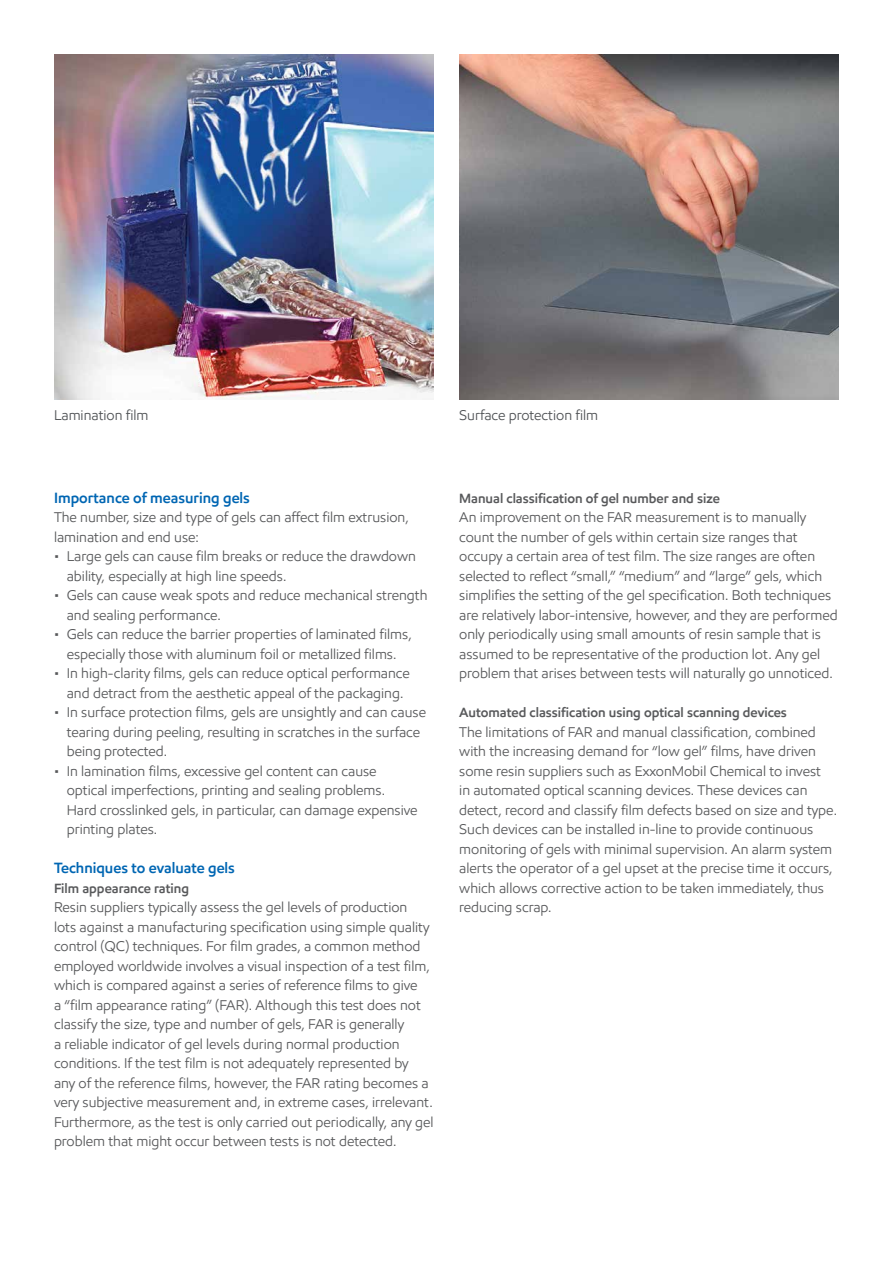
<style>
.page{position:relative;width:893px;height:1263px;background:#fff}
.page>*{position:absolute;margin:0;border:0;box-sizing:border-box;transform-origin:0 0}
.t1{font:600 15px "E Mprint";color:#0066b3}
.t2{font:14.25px/19.5px "E Mprint";color:#58595b}
.t3{font:14.25px "E Mprint";color:#505356}
.t4{font:600 13.5px "E Mprint";color:#58595b}
</style>
<div class="page">
<img style="left:54px;top:54px;width:380px;height:345px">
<img style="left:459px;top:54px;width:380px;height:345px">
<p class="t3" style="left:54px;top:407px;width:96px">Lamination film</p>
<p class="t3" style="left:459px;top:407px;width:140px">Surface protection film</p>
<p class="t1" style="left:54px;top:488px;width:197px">Importance of measuring gels</p>
<p class="t2" style="left:54px;top:507px;width:356px">The number, size and type of gels can affect film extrusion, lamination and end use:</p>
<p class="t2" style="left:67px;top:546px;width:351px;text-indent:-13px">• Large gels can cause film breaks or reduce the drawdown ability, especially at high line speeds.</p>
<p class="t2" style="left:67px;top:585px;width:362px;text-indent:-13px">• Gels can cause weak spots and reduce mechanical strength and sealing performance.</p>
<p class="t2" style="left:54px;top:624px;width:359px;text-align:center">• Gels can reduce the barrier properties of laminated films, especially those with aluminum foil or metallized films.</p>
<p class="t2" style="left:54px;top:663px;width:357px;text-align:center">• In high-clarity films, gels can reduce optical performance and detract from the aesthetic appeal of the packaging.</p>
<p class="t2" style="left:67px;top:702px;width:361px;text-indent:-13px">• In surface protection films, gels are unsightly and can cause tearing during peeling, resulting in scratches in the surface being protected.</p>
<p class="t2" style="left:67px;top:761px;width:352px;text-indent:-13px">• In lamination films, excessive gel content can cause optical imperfections, printing and sealing problems.<br>Hard crosslinked gels, in particular, can damage expensive printing plates.</p>
<p class="t1" style="left:54px;top:859px;width:182px">Techniques to evaluate gels</p>
<p class="t4" style="left:54px;top:880px;width:137px">Film appearance rating</p>
<p class="t2" style="left:54px;top:897px;width:381px">Resin suppliers typically assess the gel levels of production<br>lots against a manufacturing specification using simple quality control (QC) techniques. For film grades, a common method employed worldwide involves a visual inspection of a test film, which is compared against a series of reference films to give<br>a “film appearance rating” (FAR). Although this test does not classify the size, type and number of gels, FAR is generally<br>a reliable indicator of gel levels during normal production conditions. If the test film is not adequately represented by<br>any of the reference films, however, the FAR rating becomes a very subjective measurement and, in extreme cases, irrelevant.<br>Furthermore, as the test is only carried out periodically, any gel problem that might occur between tests is not detected.</p>
<p class="t4" style="left:459px;top:490px;width:262px">Manual classification of gel number and size</p>
<p class="t2" style="left:459px;top:507px;width:380px">An improvement on the FAR measurement is to manually count the number of gels within certain size ranges that occupy a certain area of test film. The size ranges are often selected to reflect “small,” “medium” and “large” gels, which simplifies the setting of the gel specification. Both techniques are relatively labor-intensive, however, and they are performed only periodically using small amounts of resin sample that is assumed to be representative of the production lot. Any gel problem that arises between tests will naturally go unnoticed.</p>
<p class="t4" style="left:459px;top:704px;width:329px">Automated classification using optical scanning devices</p>
<p class="t2" style="left:459px;top:722px;width:379px">The limitations of FAR and manual classification, combined with the increasing demand for “low gel” films, have driven some resin suppliers such as ExxonMobil Chemical to invest<br>in automated optical scanning devices. These devices can detect, record and classify film defects based on size and type.<br>Such devices can be installed in-line to provide continuous monitoring of gels with minimal supervision. An alarm system alerts the operator of a gel upset at the precise time it occurs, which allows corrective action to be taken immediately, thus reducing scrap.</p>
</div>
